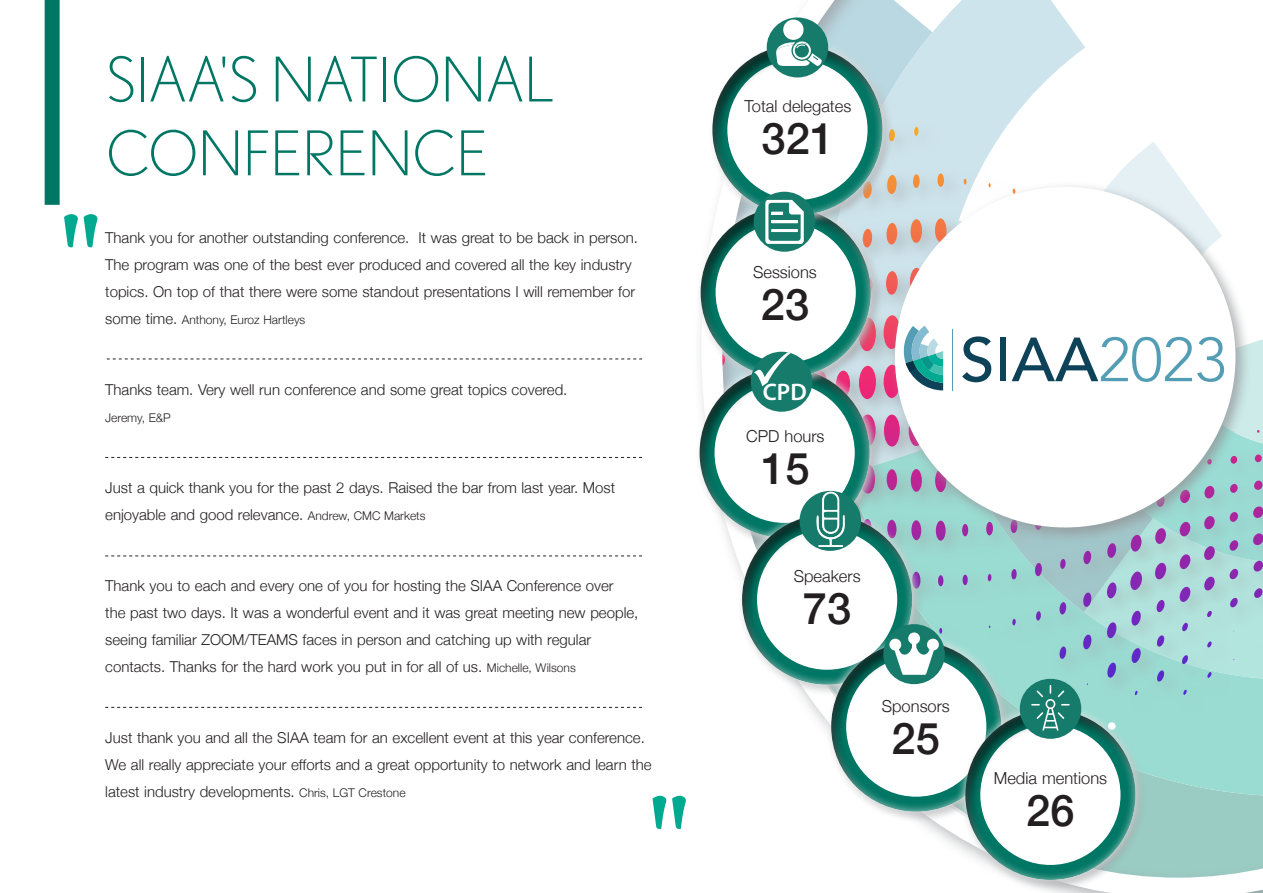
<style>
.page{position:relative;width:1263px;height:893px;background:#fff}
.page>*{position:absolute;margin:0;border:0;box-sizing:border-box;transform-origin:0 0}
.header1{font:153px "Athelas";color:#00a98f}
.t1{font:500 61.65px "Avenir";color:#0e4258}
.t2{font:300 61.5px/73.8px "Nobel";color:#007664}
.copy{font:500 43.5px "Helvetica Neue";color:#231f20}
.t3{font:600 24px "Myriad Pro";color:#fff}
.copy-2{font:300 16.5px "Helvetica Neue";color:#231f20}
.copy-3{font:300 15px/27px "Helvetica Neue";color:#231f20}
.copy-4{font:300 12px "Helvetica Neue";color:#231f20}
.s1{font-size:15px}
.s2{font-size:12px}
.s3{font-weight:300;color:#539db5}
</style>
<div class="page">
<svg style="left:730px;top:0;width:533px;height:893px"></svg>
<div style="left:889px;top:181px;width:362px;height:363px;background:#939598;opacity:.75"></div>
<div style="left:895px;top:187px;width:340px;height:340px;background:#fff;border-radius:50%"></div>
<hr style="left:952px;top:329px;width:1px;height:61px;background:#539db5">
<svg style="left:904px;top:326px;width:39px;height:64px"></svg>
<div style="left:690px;top:358px;width:189px;height:189px;background:#fff;opacity:.75"></div>
<div style="left:697px;top:365px;width:174px;height:174px;background:#231f20;opacity:.75"></div>
<div style="left:691px;top:198px;width:189px;height:189px;background:#fff;opacity:.75"></div>
<div style="left:698px;top:205px;width:174px;height:174px;background:#231f20;opacity:.75"></div>
<div style="left:703px;top:35px;width:189px;height:189px;background:#fff;opacity:.75"></div>
<div style="left:710px;top:42px;width:174px;height:174px;background:#231f20;opacity:.75"></div>
<div style="left:754px;top:192px;width:61px;height:60px;background:#177b6b;border-radius:50%"></div>
<svg style="left:765px;top:200px;width:38px;height:44px"></svg>
<div style="left:767px;top:17px;width:61px;height:60px;background:#177b6b;border-radius:50%"></div>
<svg style="left:776px;top:20px;width:47px;height:47px"></svg>
<div style="left:751px;top:352px;width:61px;height:60px;background:#177b6b;border-radius:50%"></div>
<svg style="left:754px;top:352px;width:37px;height:34px"></svg>
<svg style="left:107px;top:359px;width:535px;height:1px"></svg>
<svg style="left:105px;top:457px;width:537px;height:1px"></svg>
<div style="left:45px;top:0;width:15px;height:205px;background:#007664"></div>
<div style="left:733px;top:505px;width:189px;height:189px;background:#fff;opacity:.75"></div>
<div style="left:739px;top:512px;width:174px;height:174px;background:#231f20;opacity:.75"></div>
<div style="left:799px;top:491px;width:62px;height:60px;background:#177b6b;border-radius:50%"></div>
<svg style="left:816px;top:492px;width:29px;height:55px"></svg>
<div style="left:822px;top:632px;width:189px;height:189px;background:#fff;opacity:.75"></div>
<div style="left:828px;top:639px;width:174px;height:174px;background:#231f20;opacity:.75"></div>
<div style="left:883px;top:624px;width:62px;height:60px;background:#177b6b;border-radius:50%"></div>
<svg style="left:889px;top:632px;width:50px;height:43px"></svg>
<div style="left:961px;top:705px;width:186px;height:186px;background:#939598;opacity:.75"></div>
<div style="left:956px;top:700px;width:189px;height:189px;background:#fff;opacity:.75"></div>
<div style="left:963px;top:707px;width:174px;height:174px;background:#231f20;opacity:.75"></div>
<div style="left:1020px;top:679px;width:61px;height:60px;background:#177b6b;border-radius:50%"></div>
<svg style="left:1031px;top:685px;width:38px;height:46px"></svg>
<svg style="left:105px;top:556px;width:537px;height:1px"></svg>
<svg style="left:105px;top:707px;width:537px;height:1px"></svg>
<p class="t2" style="left:106px;top:42px;width:449px">SIAA'S NATIONAL<br>CONFERENCE</p>
<p class="header1" style="left:59px;top:142px;width:44px">"</p>
<p class="copy-3" style="left:105px;top:223px;width:534px">Thank you for another outstanding conference. It was great to be back in person.<br>The program was one of the best ever produced and covered all the key industry topics. On top of that there were some standout presentations I will remember for</p>
<p class="copy-4" style="left:105px;top:310px;width:202px"><span class="s1">some time.</span> Anthony, Euroz Hartleys</p>
<p class="copy-3" style="left:105px;top:375px;width:464px">Thanks team. Very well run conference and some great topics covered.</p>
<p class="copy-4" style="left:105px;top:408px;width:67px">Jeremy, E&amp;P</p>
<p class="copy-3" style="left:105px;top:473px;width:511px">Just a quick thank you for the past 2 days. Raised the bar from last year. Most enjoyable and good relevance. <span class="s2">Andrew, CMC Markets</span></p>
<p class="copy-3" style="left:105px;top:571px;width:535px">Thank you to each and every one of you for hosting the SIAA Conference over<br>the past two days. It was a wonderful event and it was great meeting new people, seeing familiar ZOOM/TEAMS faces in person and catching up with regular contacts. Thanks for the hard work you put in for all of us. <span class="s2">Michelle, Wilsons</span></p>
<p class="copy-3" style="left:105px;top:723px;width:548px">Just thank you and all the SIAA team for an excellent event at this year conference.<br>We all really appreciate your efforts and a great opportunity to network and learn the latest industry developments. <span class="s2">Chris, LGT Crestone</span></p>
<p class="header1" style="left:648px;top:723px;width:44px">"</p>
<p class="copy-2" style="left:744px;top:93px;width:108px">Total delegates</p>
<p class="copy" style="left:762px;top:104px;width:74px">321</p>
<p class="copy-2" style="left:753px;top:259px;width:65px">Sessions</p>
<p class="copy" style="left:761px;top:270px;width:50px">23</p>
<p class="t3" style="left:763px;top:377px;width:45px">CPD</p>
<p class="copy-2" style="left:746px;top:423px;width:80px">CPD hours</p>
<p class="copy" style="left:761px;top:434px;width:50px">15</p>
<p class="t1" style="left:960px;top:306px;width:268px">SIAA<span class="s3">2023</span></p>
<p class="copy-2" style="left:794px;top:563px;width:68px">Speakers</p>
<p class="copy" style="left:803px;top:573px;width:50px">73</p>
<p class="copy-2" style="left:882px;top:692px;width:70px">Sponsors</p>
<p class="copy" style="left:892px;top:703px;width:50px">25</p>
<p class="copy-2" style="left:994px;top:764px;width:115px">Media mentions</p>
<p class="copy" style="left:1026px;top:775px;width:50px">26</p>
</div>
